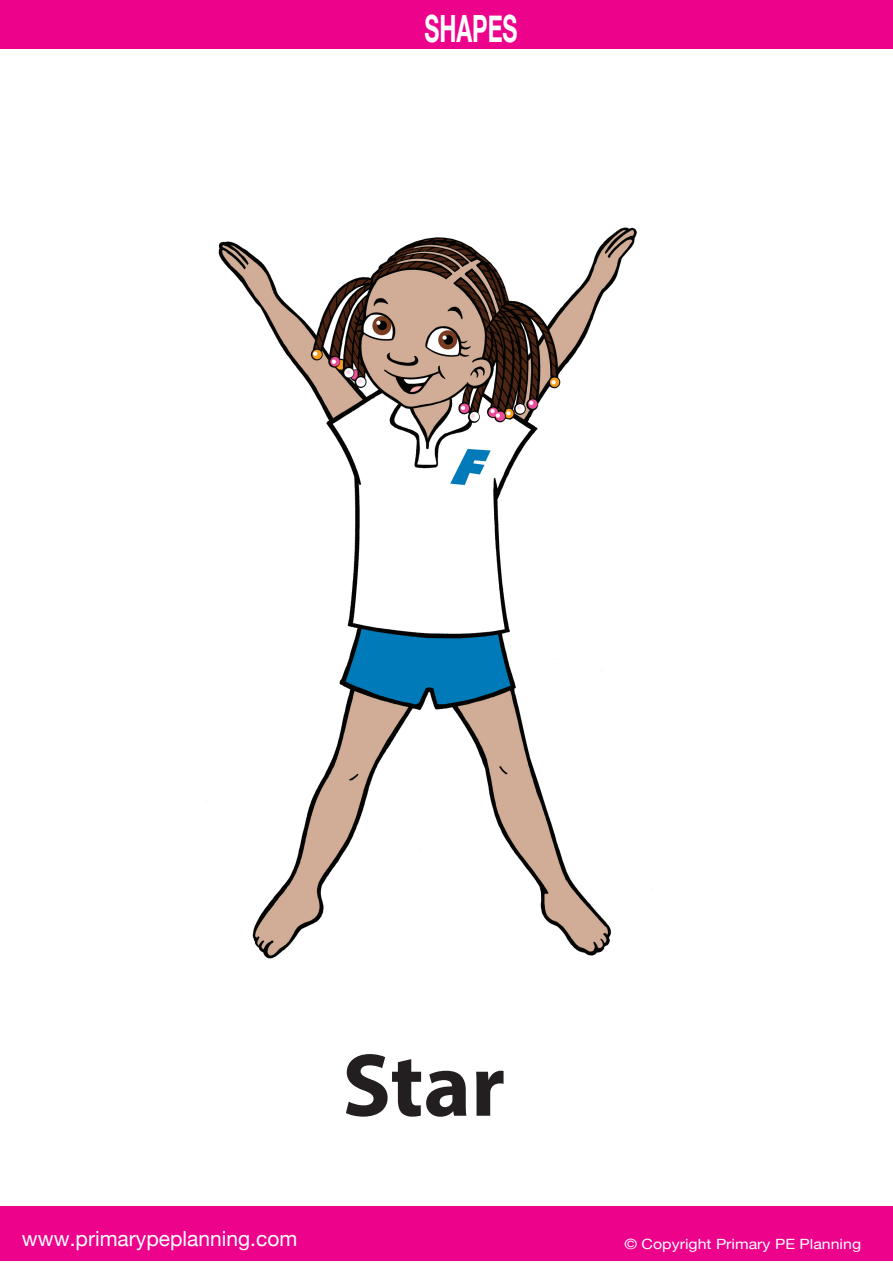
<style>
.page{position:relative;width:893px;height:1263px;background:#fff}
.page>*{position:absolute;margin:0;border:0;box-sizing:border-box;transform-origin:0 0}
.t1{font:700 90px "Myriad Pro";color:#231f20}
.t2{font:700 37.5px "Helvetica Neue";color:#fff;scale:.62 1}
.t3{font:21px "Helvetica Neue";color:#fff}
.t4{font:14.1px "Helvetica Neue";color:#fff;scale:1.13 1}
</style>
<div class="page">
<img style="left:185px;top:227px;width:467px;height:732px">
<div style="left:0;top:0;width:893px;height:49px;background:#ed028c"></div>
<div style="left:0;top:1206px;width:893px;height:55px;background:#ed028c"></div>
<h2 class="t2" style="left:424px;top:-1px;width:152px">SHAPES</h2>
<h1 class="t1" style="left:342px;top:1027px;width:164px">Star</h1>
<h3 class="t3" style="left:22px;top:1223px;width:277px">www.primarypeplanning.com</h3>
<p class="t4" style="left:624px;top:1233px;width:211px">© Copyright Primary PE Planning</p>
</div>
